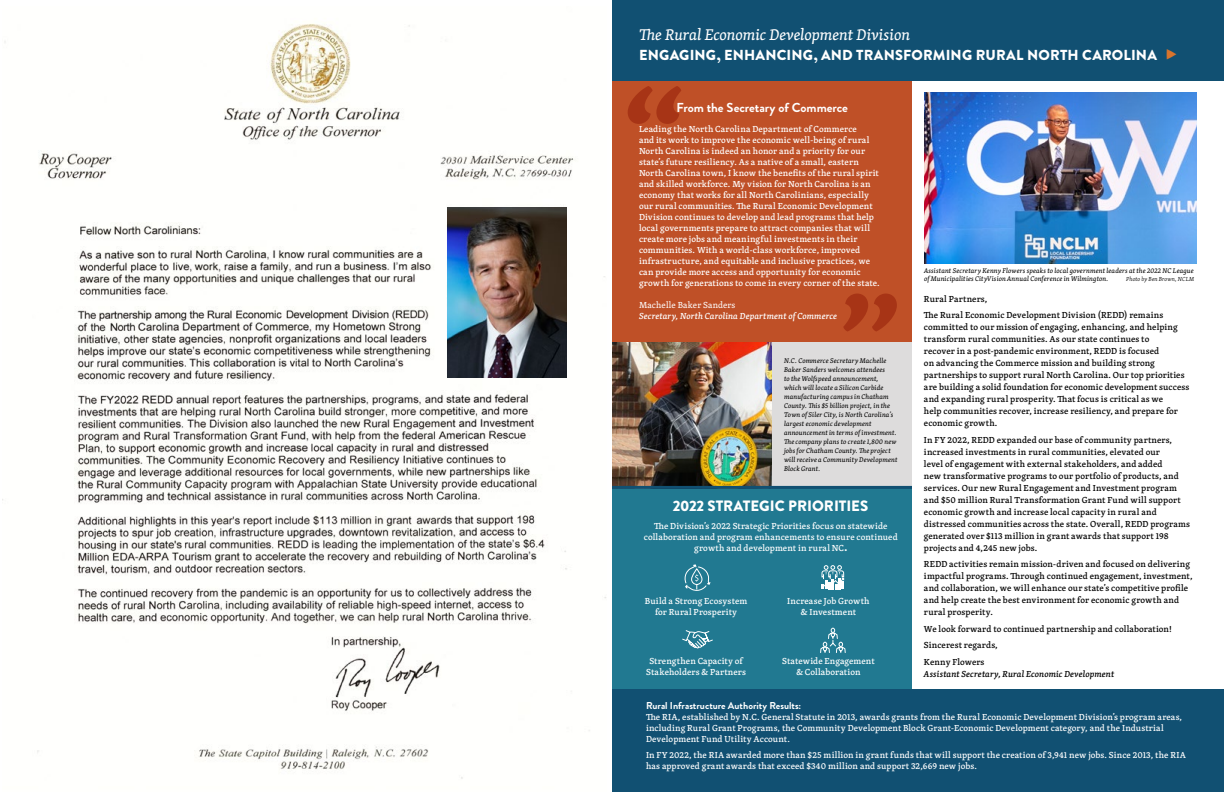
<style>
.page{position:relative;width:1224px;height:792px;background:#fff}
.page>*{position:absolute;margin:0;border:0;box-sizing:border-box;transform-origin:0 0}
.t1{font:700 130.5px "Skolar PE";color:#bf5027}
.t2{font:italic 16px "Skolar Latin";letter-spacing:-.005em;color:#fff}
.t3{font:900 15px "Brandon Grotesque";color:#fff}
.t4{font:900 14.5px "Brandon Grotesque";letter-spacing:.015em;color:#fff}
.t5{font:700 13px "Brandon Grotesque";letter-spacing:-.005em;color:#fff}
.t6{font:700 10px "Brandon Grotesque";color:#fff}
.t7{font:500 9px/11px "Skolar PE";letter-spacing:.01em;color:#fff;text-align:center}
.t8{font:500 9px/12px "Skolar PE";letter-spacing:.01em;color:#000}
.t9{font:italic 500 9px "Skolar PE";letter-spacing:.01em;color:#000}
.t10{font:italic 500 9px "Skolar PE";letter-spacing:.01em;color:#fff}
.t11{font:9px "Skolar PE";letter-spacing:.015em;color:#fff}
.t12{font:italic 7px/9px "Skolar PE";letter-spacing:.015em;color:#000}
.t13{font:italic 300 6px "Skolar PE";letter-spacing:.025em;color:#000}
.s1{font-family:"Skolar Latin";font-weight:800;font-size:30px;color:#d8742d}
.s2{font-family:"Brandon Grotesque";font-weight:700;font-size:12px}
</style>
<div class="page">
<img style="left:2px;top:23px;width:604px;height:756px">
<div style="left:612px;top:80px;width:300px;height:262px;background:#bf5027"></div>
<div style="left:612px;top:342px;width:300px;height:160px;background:#dddcdc"></div>
<div style="left:612px;top:488px;width:300px;height:222px;background:#217991"></div>
<div style="left:612px;top:690px;width:612px;height:102px;background:#115072"></div>
<div style="left:612px;top:0;width:612px;height:80px;background:#115072"></div>
<img style="left:612px;top:342px;width:160px;height:144px">
<svg style="left:684px;top:564px;width:27px;height:27px"></svg>
<svg style="left:821px;top:565px;width:24px;height:24px"></svg>
<svg style="left:820px;top:627px;width:26px;height:26px"></svg>
<svg style="left:682px;top:630px;width:31px;height:19px"></svg>
<img style="left:924px;top:92px;width:273px;height:171px">
<hr style="left:612px;top:486px;width:300px;height:3px;background:#115072">
<img style="left:447px;top:207px;width:119px;height:171px">
<h2 class="t2" style="left:639px;top:22px;width:273px">The Rural Economic Development Division</h2>
<h3 class="t4" style="left:639px;top:44px;width:543px">ENGAGING, ENHANCING, AND TRANSFORMING RURAL NORTH CAROLINA <span class="s1">▶</span></h3>
<h1 class="t1" style="left:623px;top:42px;width:62px">“</h1>
<h3 class="t5" style="left:677px;top:98px;width:173px">From the Secretary of Commerce</h3>
<p class="t7" style="left:639px;top:123px;width:242px;text-align:left">Leading the North Carolina Department of Commerce<br>and its work to improve the economic well-being of rural North Carolina is indeed an honor and a priority for our state’s future resiliency. As a native of a small, eastern North Carolina town, I know the benefits of the rural spirit and skilled workforce. My vision for North Carolina is an economy that works for all North Carolinians, especially our rural communities. The Rural Economic Development Division continues to develop and lead programs that help local governments prepare to attract companies that will create more jobs and meaningful investments in their communities. With a world-class workforce, improved infrastructure, and equitable and inclusive practices, we can provide more access and opportunity for economic growth for generations to come in every corner of the state.</p>
<p class="t11" style="left:639px;top:298px;width:98px">Machelle Baker Sanders</p>
<p class="t10" style="left:639px;top:309px;width:200px">Secretary, North Carolina Department of Commerce</p>
<h1 class="t1" style="left:901px;top:376px;width:62px;rotate:-180deg">“</h1>
<p class="t12" style="left:784px;top:356px;width:115px">N.C. Commerce Secretary Machelle Baker Sanders welcomes attendees<br>to the Wolfspeed announcement, which will locate a Silicon Carbide manufacturing campus in Chatham County. This $5 billion project, in the Town of Siler City, is North Carolina’s largest economic development announcement in terms of investment.<br>The company plans to create 1,800 new jobs for Chatham County. The project will receive a Community Development Block Grant.</p>
<h3 class="t3" style="left:673px;top:496px;width:197px">2022 STRATEGIC PRIORITIES</h3>
<p class="t7" style="left:644px;top:520px;width:255px">The Division’s 2022 Strategic Priorities focus on statewide collaboration and program enhancements to ensure continued growth and development in rural NC<span class="s2">.</span></p>
<p class="t7" style="left:645px;top:595px;width:104px">Build a Strong Ecosystem for Rural Prosperity</p>
<p class="t7" style="left:787px;top:595px;width:84px">Increase Job Growth &amp; Investment</p>
<p class="t7" style="left:646px;top:656px;width:101px">Strengthen Capacity of<br>Stakeholders &amp; Partners</p>
<p class="t7" style="left:782px;top:656px;width:94px">Statewide Engagement &amp; Collaboration</p>
<p class="t12" style="left:924px;top:266px;width:271px;line-height:8.4px">Assistant Secretary Kenny Flowers speaks to local government leaders at the 2022 NC League of Municipalities CityVision Annual Conference in Wilmington.</p>
<p class="t13" style="left:1126px;top:275px;width:69px">Photo by Ben Brown, NCLM</p>
<p class="t8" style="left:924px;top:290px;width:241px;line-height:16.5px">Rural Partners,<br>The Rural Economic Development Division (REDD) remains</p>
<p class="t8" style="left:924px;top:321px;width:267px">committed to our mission of engaging, enhancing, and helping transform rural communities. As our state continues to<br>recover in a post-pandemic environment, REDD is focused<br>on advancing the Commerce mission and building strong partnerships to support rural North Carolina. Our top priorities are building a solid foundation for economic development success and expanding rural prosperity. That focus is critical as we<br>help communities recover, increase resiliency, and prepare for economic growth.</p>
<p class="t8" style="left:924px;top:433px;width:268px">In FY 2022, REDD expanded our base of community partners, increased investments in rural communities, elevated our<br>level of engagement with external stakeholders, and added<br>new transformative programs to our portfolio of products, and services. Our new Rural Engagement and Investment program and $50 million Rural Transformation Grant Fund will support economic growth and increase local capacity in rural and distressed communities across the state. Overall, REDD programs generated over $113 million in grant awards that support 198 projects and 4,245 new jobs.</p>
<p class="t8" style="left:924px;top:558px;width:270px">REDD activities remain mission-driven and focused on delivering impactful programs. Through continued engagement, investment, and collaboration, we will enhance our state’s competitive profile and help create the best environment for economic growth and rural prosperity.</p>
<p class="t8" style="left:924px;top:620px;width:249px;line-height:16.5px">We look forward to continued partnership and collaboration!<br>Sincerest regards,<br>Kenny Flowers</p>
<p class="t9" style="left:924px;top:667px;width:192px">Assistant Secretary, Rural Economic Development</p>
<p class="t6" style="left:646px;top:699px;width:157px">Rural Infrastructure Authority Results:</p>
<p class="t7" style="left:646px;top:711px;width:538px;text-align:left">The RIA, established by N.C. General Statute in 2013, awards grants from the Rural Economic Development Division’s program areas, including Rural Grant Programs, the Community Development Block Grant-Economic Development category, and the Industrial<br>Development Fund Utility Account.</p>
<p class="t7" style="left:646px;top:749px;width:541px;text-align:left">In FY 2022, the RIA awarded more than $25 million in grant funds that will support the creation of 3,941 new jobs. Since 2013, the RIA has approved grant awards that exceed $340 million and support 32,669 new jobs.</p>
</div>
